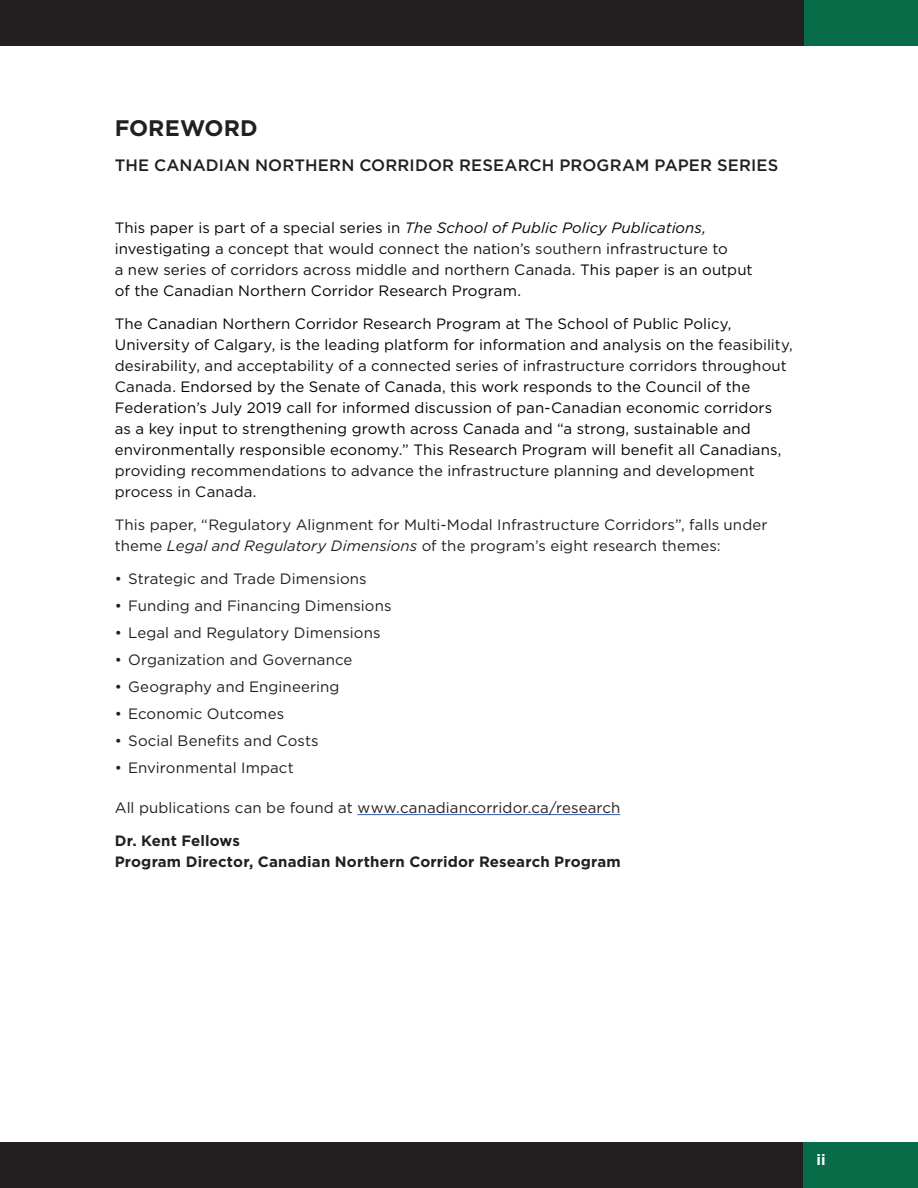
<style>
.page{position:relative;width:918px;height:1188px;background:#fff}
.page>*{position:absolute;margin:0;border:0;box-sizing:border-box;transform-origin:0 0}
.t1{font:700 22.5px "Gotham";letter-spacing:.005em;color:#231f20}
.t2{font:500 16.5px "Gotham";letter-spacing:.01em;color:#231f20}
.t3{font:15px/21px "Gotham";letter-spacing:.005em;color:#040503}
.t4{font:15px/21px "Gotham";letter-spacing:.005em;color:#231f20}
.t5{font:15px/21px "Gotham";letter-spacing:.005em;color:#0e1118}
.t6{font:700 15px/21px "Gotham";letter-spacing:.01em;color:#231f20}
.t7{font:700 15px "Gotham";color:#fff}
.s1{font-style:italic}
.s2{color:#0e1118}
.s3{color:#231f20}
.s4{color:#040503}
</style>
<div class="page">
<div style="left:802px;top:1143px;width:116px;height:45px;background:#086c49"></div>
<div style="left:803px;top:0;width:115px;height:45px;background:#086c49"></div>
<div style="left:0;top:1143px;width:802px;height:45px;background:#231f20"></div>
<div style="left:0;top:0;width:803px;height:45px;background:#231f20"></div>
<hr style="left:357px;top:814px;width:263px;height:1px;background:#325caa">
<h1 class="t1" style="left:115px;top:113px;width:145px">FOREWORD</h1>
<p class="t2" style="left:115px;top:154px;width:665px">THE CANADIAN NORTHERN CORRIDOR RESEARCH PROGRAM PAPER SERIES</p>
<p class="t3" style="left:115px;top:216px;width:639px">This paper is part of a special series in <span class="s1">The School of Public Policy Publications, </span>investigating <span class="s2">a concept that would connect the nation’s</span> <span class="s3">southern</span> <span class="s2">infrastructure to<br>a new series of corridors across middle and northern Canada</span>. This paper is an output of the Canadian Northern Corridor Research Program.</p>
<p class="t3" style="left:115px;top:312px;width:680px">The Canadian Northern Corridor Research Program at The School of Public Policy, University of Calgary, is the leading platform for information and analysis on the <span class="s2">feasibility, desirability, and acceptability of a connected series of infrastructure corridors throughout Canada</span>. Endorsed by the Senate of Canada, this work responds to the Council of the Federation’s July 2019 call for informed discussion of pan-Canadian economic corridors<br>as a key input to strengthening growth across Canada and “a strong, sustainable and environmentally responsible economy.” This Research Program will benefit all Canadians,</p>
<p class="t5" style="left:115px;top:459px;width:642px">providing recommendations to advance the infrastructure planning and development process in Canada<span class="s4">.</span></p>
<p class="t4" style="left:115px;top:513px;width:654px">This paper, “Regulatory Alignment for Multi-Modal Infrastructure Corridors”, falls under theme <span class="s1">Legal and Regulatory Dimensions</span> of the program’s eight research themes:</p>
<p class="t4" style="left:115px;top:567px;width:253px">• Strategic and Trade Dimensions</p>
<p class="t4" style="left:115px;top:594px;width:278px">• Funding and Financing Dimensions</p>
<p class="t4" style="left:115px;top:621px;width:267px">• Legal and Regulatory Dimensions</p>
<p class="t4" style="left:115px;top:648px;width:239px">• Organization and Governance</p>
<p class="t4" style="left:115px;top:675px;width:226px">• Geography and Engineering</p>
<p class="t4" style="left:115px;top:702px;width:171px">• Economic Outcomes</p>
<p class="t4" style="left:115px;top:729px;width:206px">• Social Benefits and Costs</p>
<p class="t4" style="left:115px;top:756px;width:181px">• Environmental Impact</p>
<p class="t4" style="left:115px;top:797px;width:507px">All publications can be found at www.canadiancorridor.ca/research</p>
<p class="t6" style="left:115px;top:830px;width:507px">Dr. Kent Fellows<br>Program Director, Canadian Northern Corridor Research Program</p>
<p class="t7" style="left:817px;top:1150px;width:11px">ii</p>
</div>
